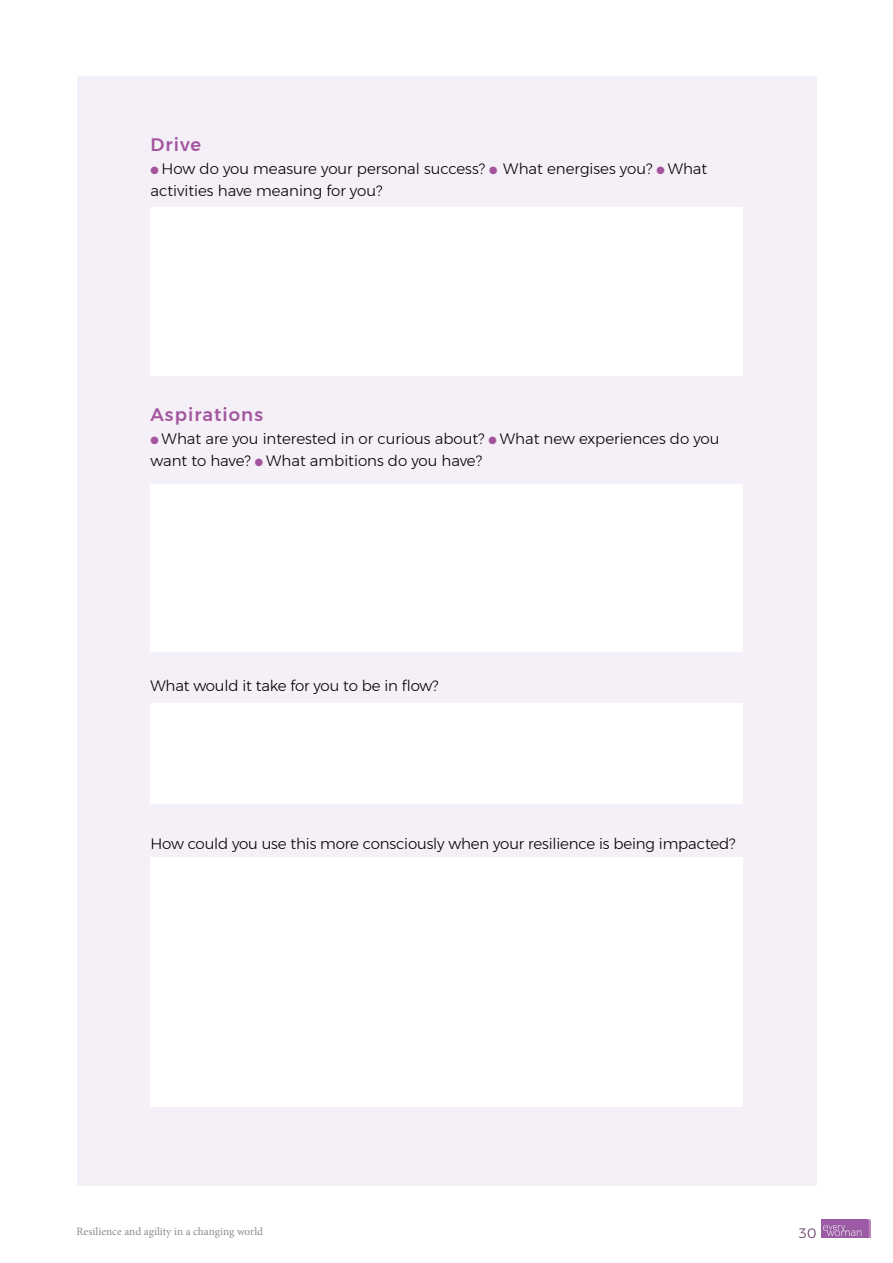
<style>
.page{position:relative;width:893px;height:1263px;background:#fff}
.page>*{position:absolute;margin:0;border:0;box-sizing:border-box;transform-origin:0 0}
.t1{font:500 18px "Montserrat";letter-spacing:.06em;color:#a2559d}
.t2{font:300 15px/22.5px "Montserrat";color:#000}
.t3{font:300 13.5px "Montserrat";color:#582c5b}
.t4{font:11.25px "Minion Pro";color:#8f8d8d}
.s1{color:#a2559d}
</style>
<div class="page">
<img style="left:821px;top:1220px;width:50px;height:18px">
<div style="left:77px;top:77px;width:739px;height:1109px;background:#f5eff7"></div>
<div style="left:150px;top:484px;width:592px;height:167px;background:#fff"></div>
<div style="left:150px;top:207px;width:592px;height:169px;background:#fff"></div>
<div style="left:150px;top:703px;width:592px;height:101px;background:#fff"></div>
<div style="left:150px;top:857px;width:592px;height:250px;background:#fff"></div>
<p class="t1" style="left:150px;top:131px;width:52px">Drive</p>
<p class="t2" style="left:150px;top:157px;width:558px"><span class="s1">●</span> How do you measure your personal success? <span class="s1">●</span> What energises you? <span class="s1">●</span> What activities have meaning for you?</p>
<p class="t1" style="left:150px;top:401px;width:114px">Aspirations</p>
<p class="t2" style="left:150px;top:427px;width:571px"><span class="s1">●</span> What are you interested in or curious about? <span class="s1">●</span> What new experiences do you want to have? <span class="s1">●</span> What ambitions do you have?</p>
<p class="t2" style="left:150px;top:674px;width:290px">What would it take for you to be in flow?</p>
<p class="t2" style="left:150px;top:832px;width:587px">How could you use this more consciously when your resilience is being impacted?</p>
<p class="t4" style="left:77px;top:1224px;width:188px">Resilience and agility in a changing world</p>
<p class="t3" style="left:799px;top:1223px;width:19px">30</p>
</div>
